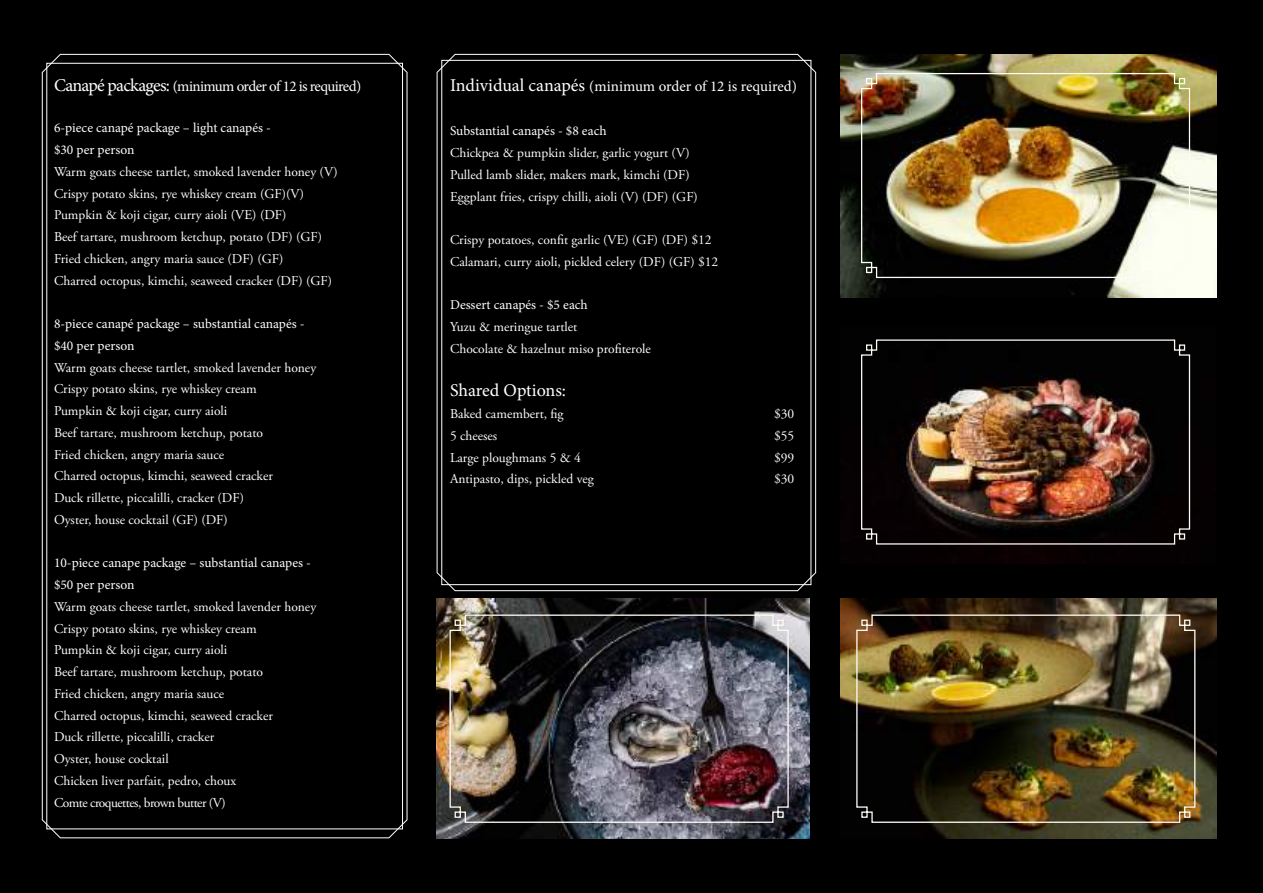
<style>
.page{position:relative;width:1263px;height:893px;background:#000}
.page>*{position:absolute;margin:0;border:0;box-sizing:border-box;transform-origin:0 0}
.t1{font:18px "Minion Pro";letter-spacing:-.005em;color:#fff}
.t2{font:15px "Minion Pro";color:#fff}
.t3{font:15px "Minion Pro";letter-spacing:-.025em;color:#fff}
.t4{font:13.5px/21.8px "Adobe Garamond Pro";color:#fff}
.t5{font:13.5px/21.8px "Minion Pro";color:#fff}
.s1{font-size:18px}
</style>
<div class="page">
<div style="left:973px;top:545px;width:105px;height:19px;background:#0b0001"></div>
<img style="left:840px;top:598px;width:376px;height:240px">
<img style="left:437px;top:598px;width:373px;height:241px">
<img style="left:861px;top:339px;width:330px;height:206px">
<img style="left:856px;top:614px;width:340px;height:209px">
<img style="left:449px;top:614px;width:340px;height:209px">
<svg style="left:42px;top:53px;width:366px;height:786px"></svg>
<svg style="left:436px;top:53px;width:380px;height:538px"></svg>
<img style="left:840px;top:54px;width:376px;height:243px">
<img style="left:860px;top:72px;width:331px;height:207px">
<p class="t3" style="left:54px;top:76px;width:309px"><span class="s1">Canapé packages:</span> (minimum order of 12 is required)</p>
<p class="t5" style="left:54px;top:117px;width:218px">6-piece canapé package – light canapés - $30 per person</p>
<p class="t4" style="left:54px;top:161px;width:285px">Warm goats cheese tartlet, smoked lavender honey (V)<br>Crispy potato skins, rye whiskey cream (GF)(V)<br>Pumpkin &amp; koji cigar, curry aioli (VE) (DF)<br>Beef tartare, mushroom ketchup, potato (DF) (GF)<br>Fried chicken, angry maria sauce (DF) (GF)<br>Charred octopus, kimchi, seaweed cracker (DF) (GF)</p>
<p class="t5" style="left:54px;top:313px;width:252px">8-piece canapé package – substantial canapés - $40 per person</p>
<p class="t4" style="left:54px;top:357px;width:264px">Warm goats cheese tartlet, smoked lavender honey Crispy potato skins, rye whiskey cream<br>Pumpkin &amp; koji cigar, curry aioli<br>Beef tartare, mushroom ketchup, potato<br>Fried chicken, angry maria sauce<br>Charred octopus, kimchi, seaweed cracker<br>Duck rillette, piccalilli, cracker (DF)<br>Oyster, house cocktail (GF) (DF)</p>
<p class="t5" style="left:54px;top:552px;width:259px">10-piece canape package – substantial canapes - $50 per person</p>
<p class="t4" style="left:54px;top:596px;width:264px">Warm goats cheese tartlet, smoked lavender honey Crispy potato skins, rye whiskey cream<br>Pumpkin &amp; koji cigar, curry aioli<br>Beef tartare, mushroom ketchup, potato<br>Fried chicken, angry maria sauce<br>Charred octopus, kimchi, seaweed cracker<br>Duck rillette, piccalilli, cracker<br>Oyster, house cocktail<br>Chicken liver parfait, pedro, choux<br>Comte croquettes, brown butter (V)</p>
<p class="t2" style="left:450px;top:76px;width:348px"><span class="s1">Individual canapés</span> (minimum order of 12 is required)</p>
<p class="t5" style="left:450px;top:120px;width:158px">Substantial canapés - $8 each</p>
<p class="t4" style="left:450px;top:142px;width:249px">Chickpea &amp; pumpkin slider, garlic yogurt (V)<br>Pulled lamb slider, makers mark, kimchi (DF)<br>Eggplant fries, crispy chilli, aioli (V) (DF) (GF)</p>
<p class="t4" style="left:450px;top:229px;width:270px">Crispy potatoes, confit garlic (VE) (GF) (DF) $12<br>Calamari, curry aioli, pickled celery (DF) (GF) $12</p>
<p class="t5" style="left:450px;top:294px;width:139px">Dessert canapés - $5 each</p>
<p class="t4" style="left:450px;top:316px;width:202px">Yuzu &amp; meringue tartlet<br>Chocolate &amp; hazelnut miso profiterole</p>
<h1 class="t1" style="left:450px;top:379px;width:118px">Shared Options:</h1>
<p class="t4" style="left:450px;top:403px;width:115px">Baked camembert, fig</p>
<p class="t4" style="left:774px;top:403px;width:22px">$30</p>
<p class="t4" style="left:450px;top:425px;width:49px">5 cheeses</p>
<p class="t4" style="left:774px;top:425px;width:22px">$55</p>
<p class="t4" style="left:450px;top:447px;width:132px">Large ploughmans 5 &amp; 4</p>
<p class="t4" style="left:774px;top:447px;width:22px">$99</p>
<p class="t4" style="left:450px;top:469px;width:145px">Antipasto, dips, pickled veg</p>
<p class="t4" style="left:774px;top:469px;width:22px">$30</p>
</div>
